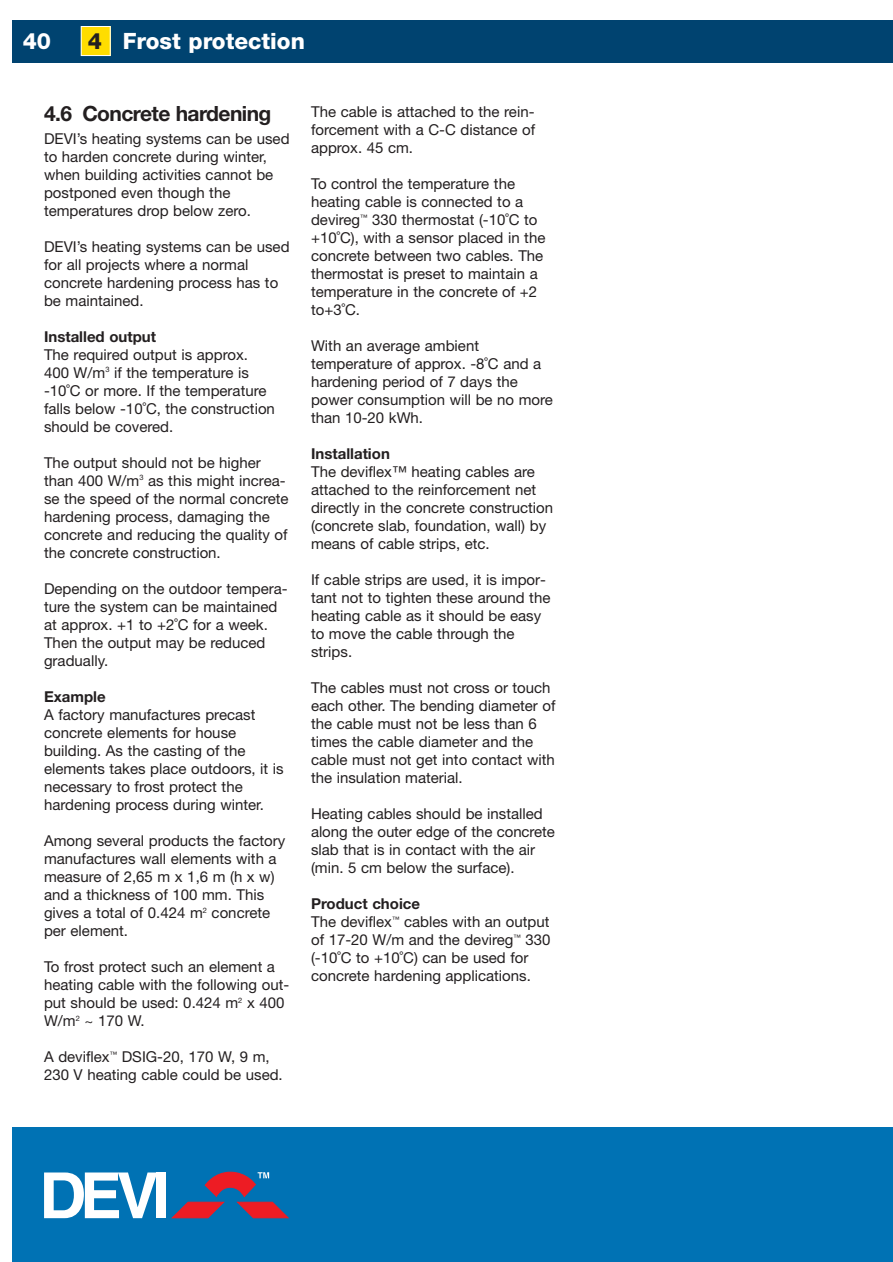
<style>
.page{position:relative;width:893px;height:1262px;background:#fff}
.page>*{position:absolute;margin:0;border:0;box-sizing:border-box;transform-origin:0 0}
.t1{font:800 22.5px "Helvetica Neue";color:#fff}
.t2{font:700 21px "Helvetica Neue";letter-spacing:-.03em;color:#231f20}
.t3{font:15px/18px "Helvetica Neue";color:#231f20}
.t4{font:700 15px "Helvetica Neue";color:#231f20}
.s1{color:#231f20}
.s2{font-weight:700}
</style>
<div class="page">
<div style="left:13px;top:20px;width:879px;height:42px;background:#004370"></div>
<div style="left:13px;top:1127px;width:879px;height:134px;background:#0072b4"></div>
<svg style="left:44px;top:1172px;width:112px;height:46px"></svg>
<div style="left:156px;top:1172px;width:10px;height:46px;background:#fff"></div>
<svg style="left:171px;top:1171px;width:118px;height:47px"></svg>
<div style="left:81px;top:27px;width:29px;height:29px;background:#fd0"></div>
<div style="left:81px;top:26px;width:30px;height:30px;border:1px solid #fff"></div>
<h1 class="t1" style="left:23px;top:33px;width:30px">40</h1>
<h1 class="t1" style="left:88px;top:33px;width:218px"><span class="s1">4</span> Frost protection</h1>
<h2 class="t2" style="left:44px;top:106px;width:229px">4.6 Concrete hardening</h2>
<p class="t3" style="left:44px;top:131px;width:247px">DEVI’s heating systems can be used to harden concrete during winter, when building activities cannot be postponed even though the temperatures drop below zero.</p>
<p class="t3" style="left:44px;top:239px;width:247px">DEVI’s heating systems can be used for all projects where a normal concrete hardening process has to be maintained.</p>
<p class="t4" style="left:44px;top:331px;width:114px">Installed output</p>
<p class="t3" style="left:44px;top:347px;width:232px">The required output is approx.<br>400 W/m<sup>3</sup> if the temperature is -10˚C or more. If the temperature falls below -10˚C, the construction should be covered.</p>
<p class="t3" style="left:44px;top:455px;width:246px">The output should not be higher than 400 W/m<sup>3</sup> as this might increa&shy;se the speed of the normal concrete hardening process, damaging the concrete and reducing the quality of the concrete construction.</p>
<p class="t3" style="left:44px;top:581px;width:245px">Depending on the outdoor tempera&shy;ture the system can be maintained at approx. +1 to +2˚C for a week.<br>Then the output may be reduced gradually.</p>
<p class="t4" style="left:44px;top:691px;width:63px">Example</p>
<p class="t3" style="left:44px;top:707px;width:241px">A factory manufactures precast concrete elements for house building. As the casting of the elements takes place outdoors, it is necessary to frost protect the hardening process during winter.</p>
<p class="t3" style="left:44px;top:833px;width:243px">Among several products the factory manufactures wall elements with a measure of 2,65 m x 1,6 m (h x w) and a thickness of 100 mm. This gives a total of 0.424 m<sup>2</sup> concrete per element.</p>
<p class="t3" style="left:44px;top:959px;width:247px">To frost protect such an element a heating cable with the following out&shy;put should be used: 0.424 m<sup>2</sup> x 400<br>W/m<sup>2</sup> ~ 170 W.</p>
<p class="t3" style="left:44px;top:1049px;width:240px">A deviflex<sup>™</sup> DSIG-20, 170 W, 9 m,<br>230 V heating cable could be used.</p>
<p class="t3" style="left:311px;top:104px;width:226px;text-align:justify">The cable is attached to the rein&shy;forcement with a C-C distance of approx. 45 cm.</p>
<p class="t3" style="left:311px;top:176px;width:236px">To control the temperature the heating cable is connected to a devireg<sup>™</sup> 330 thermostat (-10˚C to +10˚C), with a sensor placed in the concrete between two cables. The thermostat is preset to maintain a temperature in the concrete of +2 to+3˚C.</p>
<p class="t3" style="left:311px;top:338px;width:243px">With an average ambient temperature of approx. -8˚C and a hardening period of 7 days the power consumption will be no more than 10-20 kWh.</p>
<p class="t4" style="left:311px;top:448px;width:80px">Installation</p>
<p class="t3" style="left:311px;top:464px;width:243px">The deviflex™ heating cables are attached to the reinforcement net directly in the concrete construction (concrete slab, foundation, wall) by means of cable strips, etc.</p>
<p class="t3" style="left:311px;top:572px;width:241px">If cable strips are used, it is impor&shy;tant not to tighten these around the heating cable as it should be easy to move the cable through the strips.</p>
<p class="t3" style="left:311px;top:680px;width:246px">The cables must not cross or touch each other. The bending diameter of the cable must not be less than 6 times the cable diameter and the cable must not get into contact with the insulation material.</p>
<p class="t3" style="left:311px;top:806px;width:245px">Heating cables should be installed along the outer edge of the concrete slab that is in contact with the air (min. 5 cm below the surface).</p>
<p class="t3" style="left:311px;top:896px;width:241px"><span class="s2">Product choice<br></span>The deviflex<sup>™</sup> cables with an output of 17-20 W/m and the devireg<sup>™</sup> 330 (-10˚C to +10˚C) can be used for concrete hardening applications.</p>
</div>
